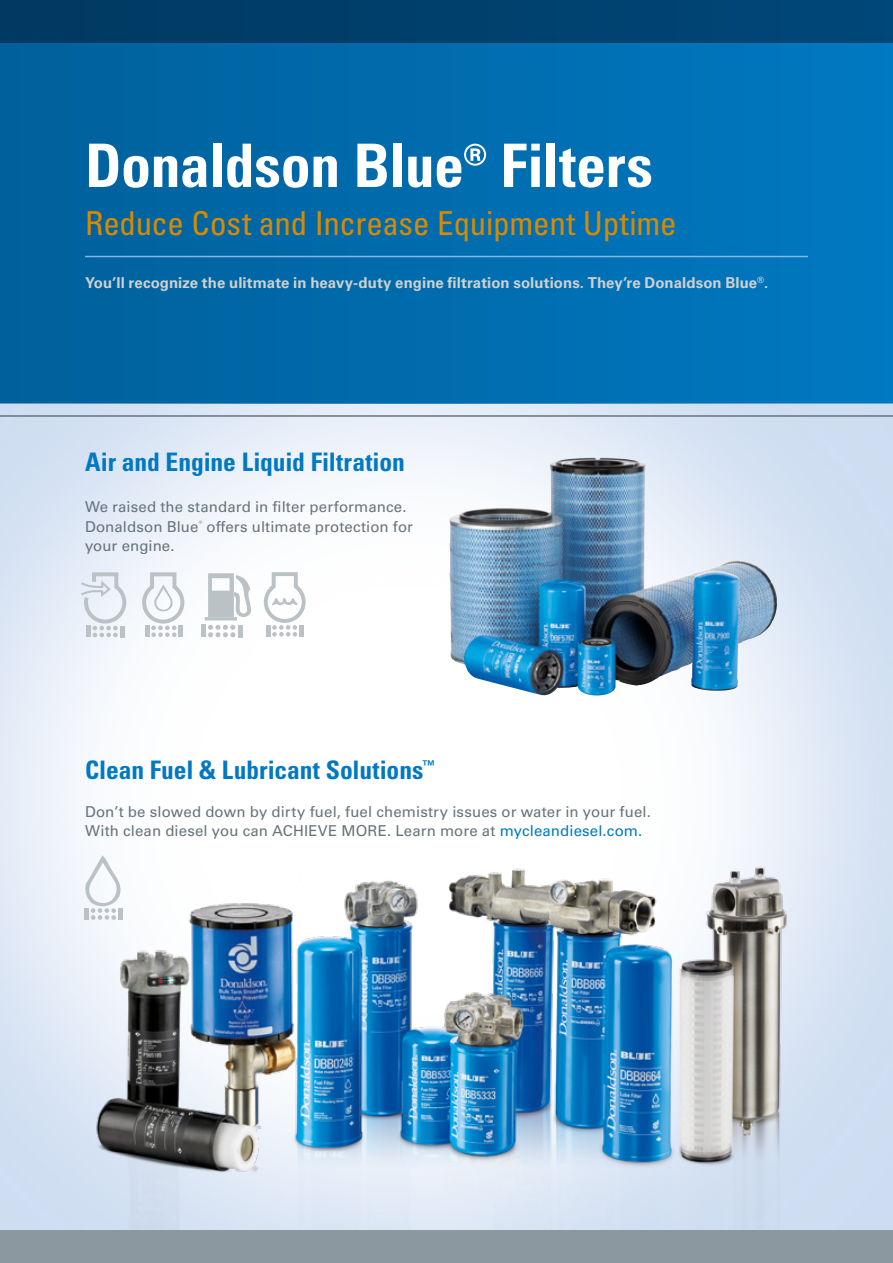
<style>
.page{position:relative;width:893px;height:1263px;background:#fff}
.page>*{position:absolute;margin:0;border:0;box-sizing:border-box;transform-origin:0 0}
.t1{font:60px "Univers LTCYR 67 Bold Cond";letter-spacing:-.01em;color:#fff}
.H2_22pt{font:condensed 33px "Univers LTCYR 57";letter-spacing:-.005em;color:#d68a04}
.t2{font:25.5px "Univers LTCYR 67 Bold Cond";color:#0079c2}
.t3{font:15px/19.5px "Univers LTCYR 55 Roman";letter-spacing:.005em;color:#67747c}
.Intro{font:700 15px "Univers LTCYR 65";letter-spacing:.005em;color:#cfd0d0}
.s1{color:#0079c2}
</style>
<div class="page">
<div style="left:0;top:0;width:893px;height:404px;background:linear-gradient(to right,#00609a,#0079c1)"></div>
<div style="left:0;top:0;width:893px;height:43px;background:#00406d"></div>
<img style="left:0;top:404px;width:893px;height:826px">
<img style="left:85px;top:846px;width:710px;height:384px">
<img style="left:449px;top:458px;width:235px;height:240px">
<div style="left:0;top:1230px;width:893px;height:33px;background:#8b98a0"></div>
<hr style="left:0;top:415px;width:893px;height:2px;background:#67747c">
<svg style="left:79px;top:570px;width:49px;height:67px"></svg>
<svg style="left:140px;top:570px;width:46px;height:67px"></svg>
<svg style="left:262px;top:570px;width:46px;height:66px"></svg>
<svg style="left:205px;top:573px;width:46px;height:64px"></svg>
<hr style="left:238px;top:625px;width:4px;height:12px;background:#bac2c6">
<div style="left:201px;top:625px;width:5px;height:12px;background:#bac2c6"></div>
<svg style="left:892px;top:152px;width:1px;height:85px"></svg>
<div style="left:118px;top:908px;width:5px;height:12px;background:#bac2c6"></div>
<svg style="left:84px;top:855px;width:38px;height:65px"></svg>
<hr style="left:85px;top:256px;width:723px;height:1px;background:#86b7e3">
<h1 class="t1" style="left:85px;top:129px;width:569px">Donaldson Blue® Filters</h1>
<p class="H2_22pt" style="left:85px;top:202px;width:593px">Reduce Cost and Increase Equipment Uptime</p>
<p class="Intro" style="left:85px;top:272px;width:685px">You’ll recognize the ulitmate in heavy-duty engine filtration solutions. They’re Donaldson Blue<sup>®</sup>.</p>
<p class="t2" style="left:85px;top:446px;width:321px">Air and Engine Liquid Filtration</p>
<p class="t3" style="left:85px;top:496px;width:330px">We raised the standard in filter performance.<br>Donaldson Blue<sup>®</sup> offers ultimate protection for your engine.</p>
<p class="t2" style="left:85px;top:755px;width:352px">Clean Fuel &amp; Lubricant Solutions<sup>™</sup></p>
<p class="t3" style="left:85px;top:801px;width:567px">Don’t be slowed down by dirty fuel, fuel chemistry issues or water in your fuel.<br>With clean diesel you can ACHIEVE MORE. Learn more at <span class="s1">mycleandiesel.com.</span></p>
</div>
